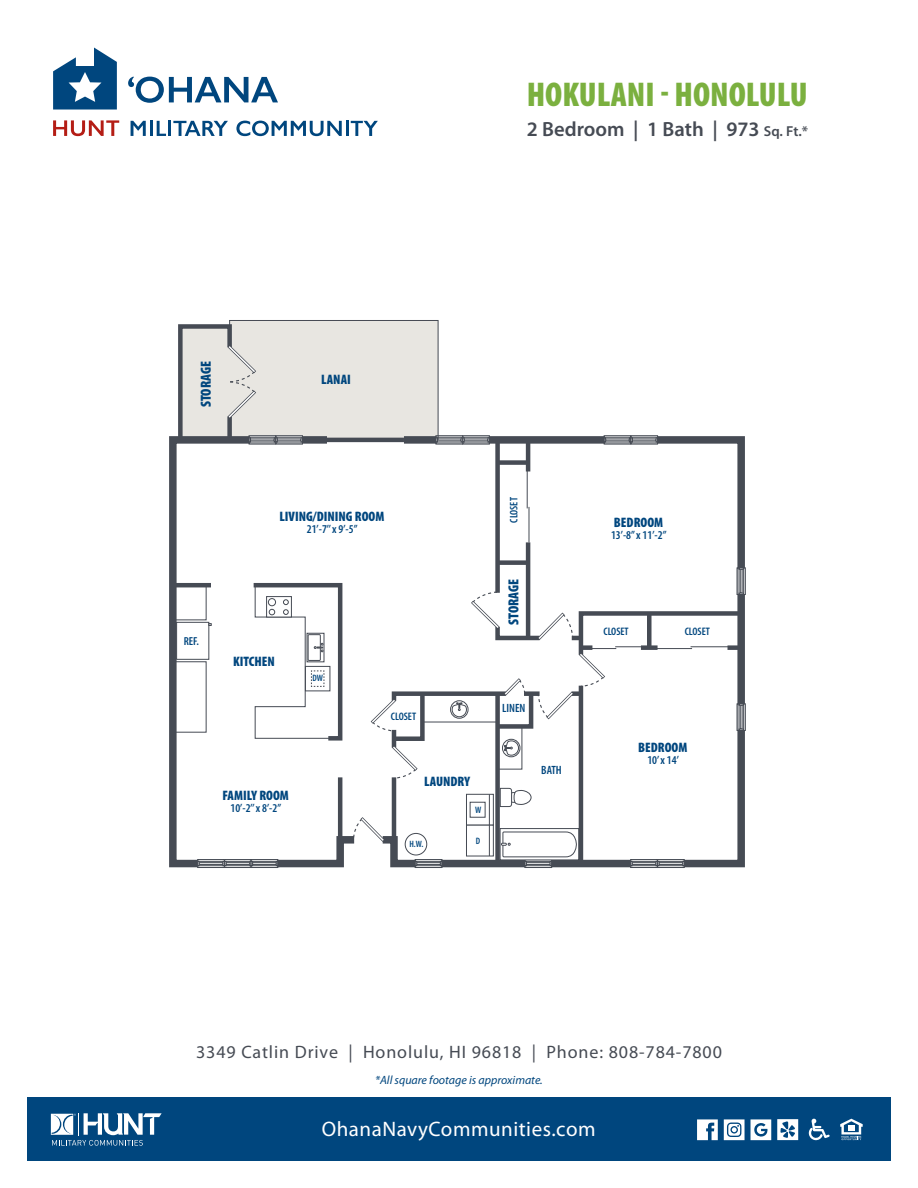
<style>
.page{position:relative;width:918px;height:1188px;background:#fff}
.page>*{position:absolute;margin:0;border:0;box-sizing:border-box;transform-origin:0 0}
.t1{font:900 condensed 34.5px "Myriad Pro";color:#7bb03f}
.t2{font:21px "Myriad Pro";letter-spacing:.025em;color:#fff}
.t3{font:600 20.55px "Myriad Pro";color:#464b54}
.t4{font:18px "Myriad Pro";letter-spacing:.05em;color:#464b54}
.t5{font:900 condensed 14.7px "Myriad Pro";color:#00467e}
.t6{font:900 condensed 13.8px "Myriad Pro";color:#00467e}
.t7{font:600 condensed 12px "Myriad Pro";color:#00467e}
.t8{font:italic 12px "Myriad Pro";color:#00467e}
.t9{font:600 condensed 11.7px "Myriad Pro";color:#00467e}
.t10{font:600 condensed 10.95px "Myriad Pro";color:#00467e}
.t11{font:600 condensed 9.3px "Myriad Pro";color:#00467e}
.t12{font:600 condensed 9.15px "Myriad Pro";color:#00467e}
.s1{font-size:14.4px}
</style>
<div class="page">
<svg style="left:53px;top:120px;width:66px;height:16px"></svg>
<svg style="left:131px;top:121px;width:15px;height:15px"></svg>
<hr style="left:150px;top:121px;width:3px;height:15px;background:#00467e">
<svg style="left:157px;top:121px;width:9px;height:15px"></svg>
<hr style="left:168px;top:121px;width:3px;height:15px;background:#00467e">
<svg style="left:173px;top:121px;width:55px;height:15px"></svg>
<svg style="left:236px;top:121px;width:106px;height:15px"></svg>
<hr style="left:346px;top:121px;width:3px;height:15px;background:#00467e">
<svg style="left:351px;top:121px;width:27px;height:15px"></svg>
<svg style="left:53px;top:48px;width:64px;height:62px"></svg>
<svg style="left:128px;top:77px;width:150px;height:26px"></svg>
<svg style="left:169px;top:320px;width:577px;height:548px"></svg>
<div style="left:27px;top:1098px;width:864px;height:63px;background:#00467e"></div>
<svg style="left:51px;top:1113px;width:111px;height:33px"></svg>
<svg style="left:840px;top:1119px;width:23px;height:21px"></svg>
<svg style="left:809px;top:1119px;width:21px;height:21px"></svg>
<svg style="left:697px;top:1119px;width:21px;height:21px"></svg>
<svg style="left:751px;top:1119px;width:20px;height:21px"></svg>
<svg style="left:724px;top:1119px;width:21px;height:21px"></svg>
<svg style="left:777px;top:1119px;width:21px;height:21px"></svg>
<h1 class="t1" style="left:527px;top:73px;width:283px">HOKULANI - HONOLULU</h1>
<h3 class="t3" style="left:527px;top:116px;width:283px">2 Bedroom | 1 Bath | 973 <span class="s1">Sq. Ft.*</span></h3>
<p class="t5" style="left:197px;top:407px;width:48px;rotate:-90deg">STORAGE</p>
<p class="t6" style="left:321px;top:370px;width:31px">LANAI</p>
<p class="t9" style="left:184px;top:634px;width:17px">REF.</p>
<p class="t6" style="left:280px;top:508px;width:106px">LIVING/DINING ROOM</p>
<p class="t7" style="left:307px;top:522px;width:52px">21’-7’’ x 9’-5’’</p>
<p class="t6" style="left:233px;top:652px;width:43px">KITCHEN</p>
<p class="t11" style="left:312px;top:673px;width:12px">DW</p>
<p class="t6" style="left:222px;top:786px;width:68px">FAMILY ROOM</p>
<p class="t7" style="left:231px;top:800px;width:52px">10’-2’’ x 8’-2’’</p>
<p class="t10" style="left:391px;top:709px;width:27px">CLOSET</p>
<p class="t6" style="left:424px;top:773px;width:47px">LAUNDRY</p>
<p class="t11" style="left:475px;top:804px;width:8px">W</p>
<p class="t12" style="left:409px;top:838px;width:16px">H.W.</p>
<p class="t11" style="left:476px;top:836px;width:6px">D</p>
<p class="t10" style="left:507px;top:523px;width:27px;rotate:-90deg">CLOSET</p>
<p class="t5" style="left:504px;top:625px;width:48px;rotate:-90deg">STORAGE</p>
<p class="t7" style="left:502px;top:701px;width:25px">LINEN</p>
<p class="t7" style="left:541px;top:762px;width:22px">BATH</p>
<p class="t6" style="left:614px;top:514px;width:51px">BEDROOM</p>
<p class="t7" style="left:611px;top:528px;width:57px">13’-8’’ x 11’-2’’</p>
<p class="t10" style="left:604px;top:625px;width:27px">CLOSET</p>
<p class="t10" style="left:685px;top:625px;width:27px">CLOSET</p>
<p class="t6" style="left:638px;top:738px;width:51px">BEDROOM</p>
<p class="t7" style="left:647px;top:752px;width:33px">10’ x 14’</p>
<h3 class="t4" style="left:196px;top:1041px;width:527px">3349 Catlin Drive | Honolulu, HI 96818 | Phone: 808-784-7800</h3>
<p class="t8" style="left:375px;top:1072px;width:169px">*All square footage is approximate.</p>
<h2 class="t2" style="left:322px;top:1116px;width:275px">OhanaNavyCommunities.com</h2>
</div>
